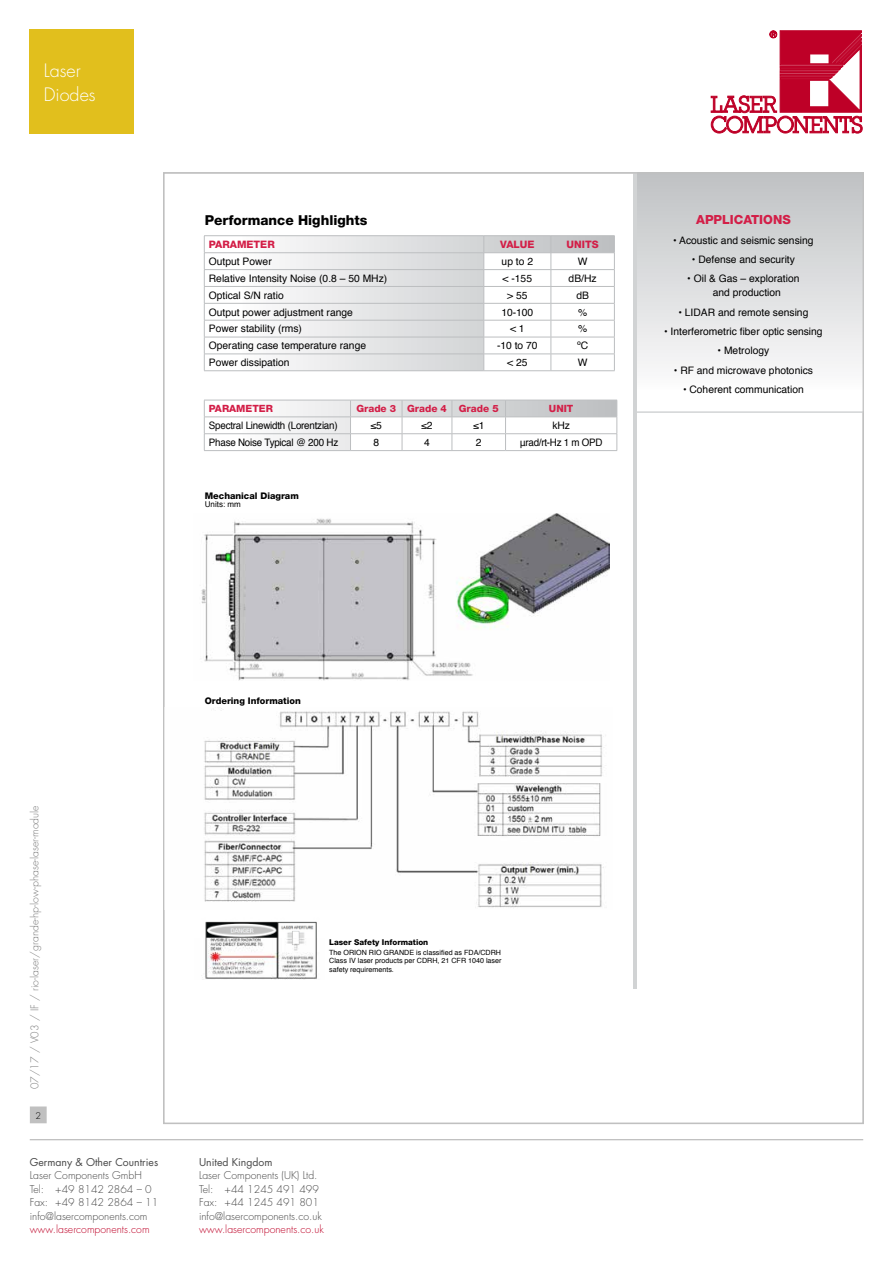
<style>
.page{position:relative;width:893px;height:1263px;background:#fff}
.page>*{position:absolute;margin:0;border:0;box-sizing:border-box;transform-origin:0 0}
.t1{font:300 18px/24px "Futura Std";color:#fff}
.t2{font:800 13.65px "Helvetica Neue";color:#000}
.t3{font:800 12.6px "Helvetica Neue";color:#d31e47}
.t4{font:300 10.5px/13.5px "Futura Std";color:#484848}
.t5{font:300 10.5px "Futura Std";color:#7c7c7c}
.t6{font:300 10.5px "Futura Std";color:#be0027}
.t7{font:10.5px "Futura Std";color:#484848}
.t8{font:10.35px/13.6px "Helvetica";color:#000}
.t9{font:10.35px "Helvetica";letter-spacing:-.02em;color:#000;scale:.95 1}
.t10{font:800 10.35px "Helvetica Neue";color:#d31e47}
.t11{font:10.35px "Helvetica";letter-spacing:-.025em;color:#000;scale:.95 1}
.t12{font:800 10.05px "Helvetica Neue";color:#d31e47}
.t13{font:800 9.15px "Helvetica Neue";color:#000}
.t14{font:300 9px "Futura Std";color:#000}
.t15{font:800 7.95px "Helvetica Neue";color:#000}
.t16{font:7.95px "Helvetica";color:#000}
.t17{font:7.2px/8.6px "Helvetica";color:#000;text-align:justify}
</style>
<div class="page">
<svg style="left:710px;top:30px;width:153px;height:104px"></svg>
<svg style="left:711px;top:31px;width:151px;height:102px"></svg>
<hr style="left:30px;top:1139px;width:833px;height:1px;background:#c0c0c0">
<div style="left:31px;top:1107px;width:15px;height:16px;background:#c0c0c0"></div>
<div style="left:30px;top:1106px;width:17px;height:17px;border:1px solid #c0c0c0"></div>
<hr style="left:204px;top:235px;width:280px;height:1px;background:#bcbec0">
<hr style="left:484px;top:235px;width:67px;height:1px;background:#bcbec0">
<hr style="left:551px;top:235px;width:64px;height:1px;background:#bcbec0">
<svg style="left:204px;top:236px;width:411px;height:134px"></svg>
<hr style="left:551px;top:354px;width:64px;height:1px;background:#bcbec0">
<hr style="left:204px;top:370px;width:280px;height:1px;background:#bcbec0">
<hr style="left:484px;top:370px;width:67px;height:1px;background:#bcbec0">
<hr style="left:551px;top:370px;width:64px;height:1px;background:#bcbec0">
<svg style="left:204px;top:400px;width:414px;height:51px"></svg>
<hr style="left:506px;top:433px;width:111px;height:1px;background:#bcbec0">
<hr style="left:506px;top:450px;width:111px;height:1px;background:#bcbec0">
<svg style="left:637px;top:174px;width:225px;height:238px"></svg>
<hr style="left:633px;top:173px;width:4px;height:816px;background:#d1d3d4">
<img style="left:202px;top:921px;width:115px;height:59px">
<img style="left:204px;top:708px;width:400px;height:200px">
<img style="left:201px;top:514px;width:409px;height:167px">
<div style="left:30px;top:30px;width:104px;height:104px;background:#e1bf1d"></div>
<h1 class="t1" style="left:44px;top:59px;width:53px">Laser<br>Diodes</h1>
<h2 class="t2" style="left:205px;top:212px;width:164px">Performance highlights</h2>
<p class="t10" style="left:209px;top:238px;width:67px">ParaMeTer</p>
<p class="t10" style="left:500px;top:238px;width:36px">VaLue</p>
<p class="t10" style="left:567px;top:238px;width:34px">uNiTs</p>
<p class="t8" style="left:209px;top:255px;width:64px">Output Power</p>
<p class="t8" style="left:502px;top:255px;width:33px">up to 2</p>
<p class="t8" style="left:578px;top:255px;width:11px">W</p>
<p class="t8" style="left:209px;top:272px;width:180px">Relative Intensity Noise (0.8 – 50 MHz)</p>
<p class="t8" style="left:503px;top:272px;width:31px">&lt; -155</p>
<p class="t8" style="left:569px;top:272px;width:30px">dB/Hz</p>
<p class="t8" style="left:209px;top:289px;width:76px">Optical S/N ratio</p>
<p class="t8" style="left:507px;top:289px;width:22px">&gt; 55</p>
<p class="t8" style="left:576px;top:289px;width:14px">dB</p>
<p class="t8" style="left:209px;top:305px;width:146px">Output power adjustment range</p>
<p class="t8" style="left:501px;top:305px;width:34px">10-100</p>
<p class="t8" style="left:578px;top:305px;width:11px">%</p>
<p class="t8" style="left:209px;top:322px;width:95px">Power stability (rms)</p>
<p class="t8" style="left:510px;top:322px;width:16px">&lt; 1</p>
<p class="t8" style="left:578px;top:322px;width:11px">%</p>
<p class="t8" style="left:209px;top:339px;width:159px">Operating case temperature range</p>
<p class="t8" style="left:497px;top:339px;width:42px">-10 to 70</p>
<p class="t8" style="left:577px;top:339px;width:13px">ºC</p>
<p class="t8" style="left:209px;top:356px;width:82px">Power dissipation</p>
<p class="t8" style="left:507px;top:356px;width:22px">&lt; 25</p>
<p class="t8" style="left:578px;top:356px;width:11px">W</p>
<p class="t12" style="left:209px;top:403px;width:66px">ParaMeTer</p>
<p class="t12" style="left:356px;top:403px;width:144px">Grade 3 Grade 4 Grade 5</p>
<p class="t12" style="left:549px;top:403px;width:26px">uNiT</p>
<p class="t9" style="left:209px;top:418px;width:137px">Spectral Linewidth (Lorentzian)</p>
<p class="t8" style="left:371px;top:419px;width:13px">≤5</p>
<p class="t8" style="left:421px;top:419px;width:13px">≤2</p>
<p class="t8" style="left:473px;top:419px;width:13px">≤1</p>
<p class="t8" style="left:552px;top:419px;width:19px">kHz</p>
<p class="t9" style="left:209px;top:434px;width:138px">Phase Noise Typical @ 200 Hz</p>
<p class="t8" style="left:373px;top:436px;width:7px">8</p>
<p class="t8" style="left:424px;top:436px;width:7px">4</p>
<p class="t8" style="left:476px;top:436px;width:7px">2</p>
<p class="t11" style="left:520px;top:434px;width:89px">μrad/rt-Hz 1 m OPD</p>
<p class="t13" style="left:205px;top:490px;width:95px">Mechanical Diagram</p>
<p class="t16" style="left:205px;top:498px;width:38px">Units: mm</p>
<p class="t3" style="left:696px;top:212px;width:96px">aPPLicaTioNs</p>
<p class="t8" style="left:673px;top:233px;width:142px">• Acoustic and seismic sensing</p>
<p class="t8" style="left:692px;top:253px;width:105px">• Defense and security</p>
<p class="t8" style="left:713px;top:272px;width:88px;text-indent:-26px">• Oil &amp; Gas – exploration and production</p>
<p class="t8" style="left:678px;top:305px;width:131px">• LIDAR and remote sensing</p>
<p class="t8" style="left:664px;top:325px;width:160px">• Interferometric fiber optic sensing</p>
<p class="t8" style="left:718px;top:344px;width:53px">• Metrology</p>
<p class="t8" style="left:674px;top:364px;width:141px">• RF and microwave photonics</p>
<p class="t8" style="left:683px;top:383px;width:122px">• Coherent communication</p>
<p class="t5" style="left:28px;top:1089px;width:286px;rotate:-90deg">07/17 / V03 / IF / rio-laser/grande-hp-low-phase-laser-module</p>
<p class="t14" style="left:35px;top:1110px;width:7px">2</p>
<p class="t7" style="left:30px;top:1155px;width:130px">Germany &amp; Other Countries</p>
<p class="t4" style="left:30px;top:1169px;width:130px">Laser Components GmbH<br>Tel: +49 8142 2864 – 0<br>Fax: +49 8142 2864 – 11 info@lasercomponents.com</p>
<p class="t6" style="left:30px;top:1223px;width:121px">www.lasercomponents.com</p>
<p class="t13" style="left:205px;top:696px;width:98px">ordering information</p>
<p class="t15" style="left:329px;top:937px;width:101px">Laser safety information</p>
<p class="t17" style="left:329px;top:948px;width:174px">The ORION RIO GRANDE is classified as FDA/CDRH Class IV laser products per CDRH, 21 CFR 1040 laser safety requirements.</p>
<p class="t7" style="left:199px;top:1155px;width:75px">United Kingdom</p>
<p class="t4" style="left:199px;top:1169px;width:124px">Laser Components (UK) Ltd.<br>Tel: +44 1245 491 499<br>Fax: +44 1245 491 801 info@lasercomponents.co.uk</p>
<p class="t6" style="left:199px;top:1223px;width:126px">www.lasercomponents.co.uk</p>
</div>
